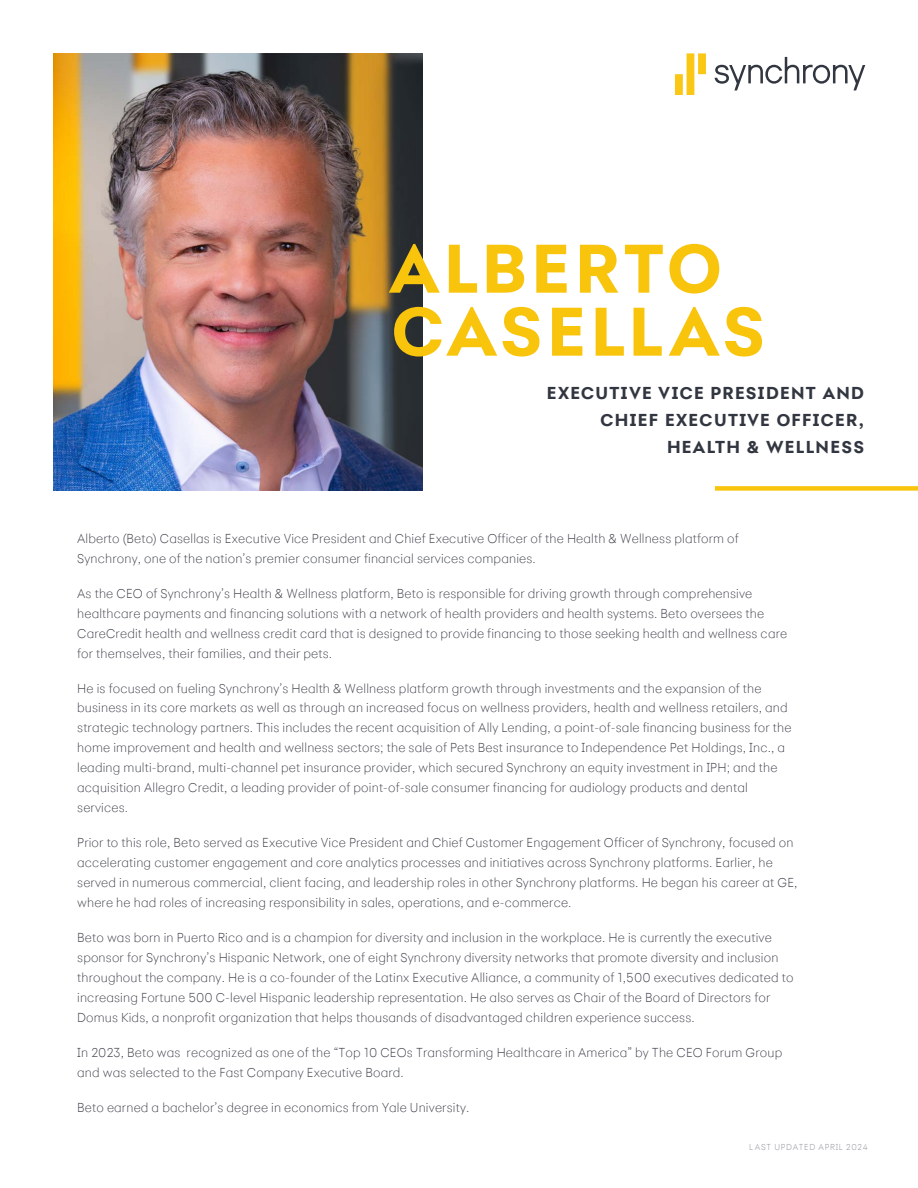
<style>
.page{position:relative;width:918px;height:1188px;background:#fff}
.page>*{position:absolute;margin:0;border:0;box-sizing:border-box;transform-origin:0 0}
.t1{font:700 72px/63px "Synchrony Sans";letter-spacing:.06em;color:#f9c40c}
.t2{font:700 18px/27px "Synchrony Sans";letter-spacing:.075em;color:#323640;text-align:right}
.BODY{font:100 13.5px/20px "Synchrony Sans";letter-spacing:.01em;color:#323640}
.t3{font:100 9px "Synchrony Sans";letter-spacing:.075em;color:#868a8e}
</style>
<div class="page">
<div style="left:715px;top:486px;width:203px;height:5px;background:#f9c40c"></div>
<svg style="left:675px;top:53px;width:31px;height:42px"></svg>
<svg style="left:715px;top:57px;width:150px;height:33px"></svg>
<img style="left:54px;top:54px;width:369px;height:437px">
<p class="t1" style="left:389px;top:235px;width:377px">ALBERTO<br>CASELLAS</p>
<p class="t2" style="left:547px;top:379px;width:319px">EXECUTIVE VICE PRESIDENT AND<br>CHIEF EXECUTIVE OFFICER,<br>HEALTH &amp; WELLNESS</p>
<p class="BODY" style="left:77px;top:528px;width:663px">Alberto (Beto) Casellas is Executive Vice President and Chief Executive Officer of the Health &amp; Wellness platform of<br>Synchrony, one of the nation’s premier consumer financial services companies.</p>
<p class="BODY" style="left:77px;top:583px;width:712px">As the CEO of Synchrony’s Health &amp; Wellness platform, Beto is responsible for driving growth through comprehensive healthcare payments and financing solutions with a network of health providers and health systems. Beto oversees the CareCredit health and wellness credit card that is designed to provide financing to those seeking health and wellness care for themselves, their families, and their pets.</p>
<p class="BODY" style="left:77px;top:678px;width:716px">He is focused on fueling Synchrony’s Health &amp; Wellness platform growth through investments and the expansion of the business in its core markets as well as through an increased focus on wellness providers, health and wellness retailers, and strategic technology partners. This includes the recent acquisition of Ally Lending, a point-of-sale financing business for the home improvement and health and wellness sectors; the sale of Pets Best insurance to Independence Pet Holdings, Inc., a leading multi-brand, multi-channel pet insurance provider, which secured Synchrony an equity investment in IPH; and the acquisition Allegro Credit, a leading provider of point-of-sale consumer financing for audiology products and dental services.</p>
<p class="BODY" style="left:77px;top:832px;width:722px">Prior to this role, Beto served as Executive Vice President and Chief Customer Engagement Officer of Synchrony, focused on accelerating customer engagement and core analytics processes and initiatives across Synchrony platforms. Earlier, he served in numerous commercial, client facing, and leadership roles in other Synchrony platforms. He began his career at GE, where he had roles of increasing responsibility in sales, operations, and e-commerce.</p>
<p class="BODY" style="left:77px;top:927px;width:718px">Beto was born in Puerto Rico and is a champion for diversity and inclusion in the workplace. He is currently the executive sponsor for Synchrony’s Hispanic Network, one of eight Synchrony diversity networks that promote diversity and inclusion throughout the company. He is a co-founder of the Latinx Executive Alliance, a community of 1,500 executives dedicated to increasing Fortune 500 C-level Hispanic leadership representation. He also serves as Chair of the Board of Directors for Domus Kids, a nonprofit organization that helps thousands of disadvantaged children experience success.</p>
<p class="BODY" style="left:77px;top:1042px;width:707px">In 2023, Beto was recognized as one of the “Top 10 CEOs Transforming Healthcare in America” by The CEO Forum Group and was selected to the Fast Company Executive Board.</p>
<p class="BODY" style="left:77px;top:1097px;width:394px">Beto earned a bachelor’s degree in economics from Yale University.</p>
<p class="t3" style="left:749px;top:1142px;width:120px">L AST UPDATED APRIL 2024</p>
</div>
